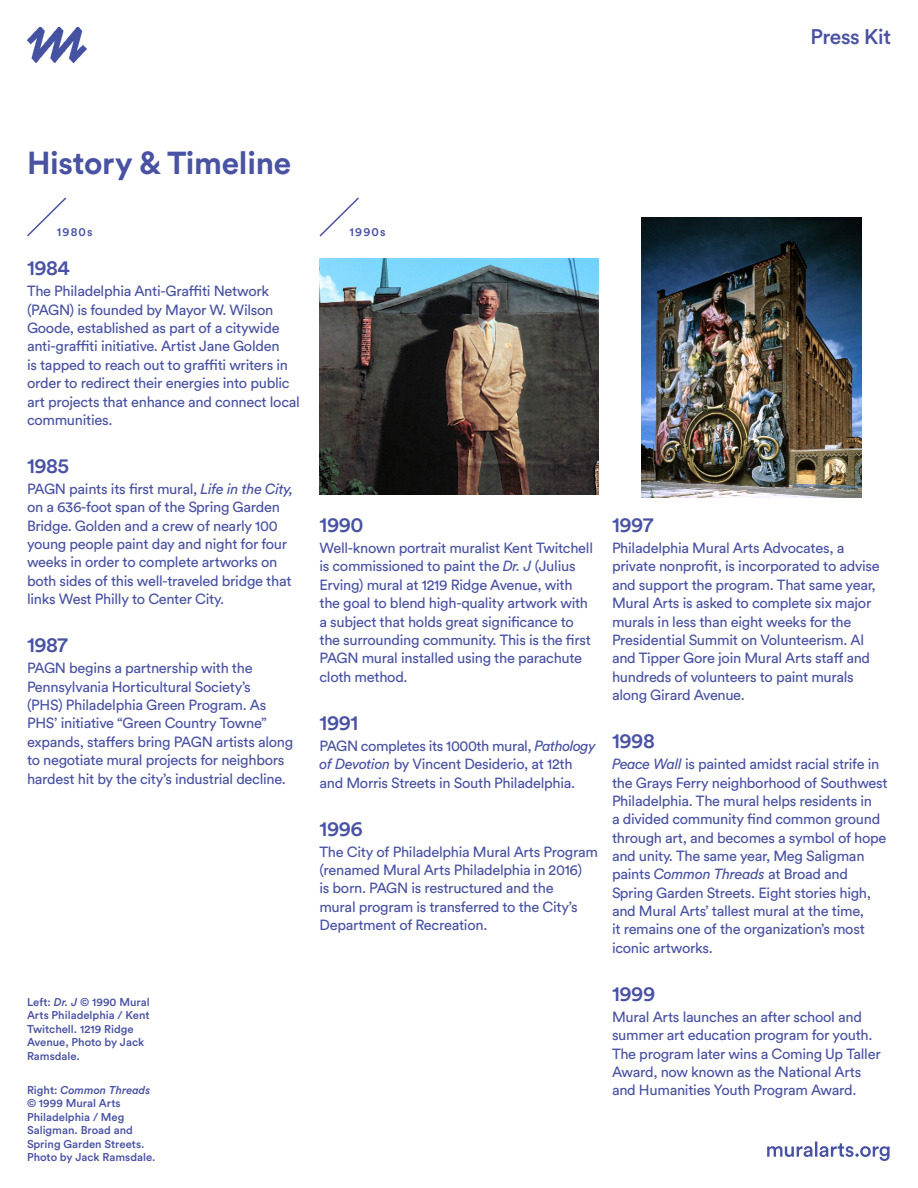
<style>
.page{position:relative;width:918px;height:1188px;background:#fff}
.page>*{position:absolute;margin:0;border:0;box-sizing:border-box;transform-origin:0 0}
.t1{font:700 31.5px "Circular Std";letter-spacing:-.01em;color:#4952a3}
.t2{font:500 21px "Circular Std";letter-spacing:-.02em;color:#4952a3}
.t3{font:14.7px/18.3px "Circular Std";letter-spacing:-.02em;color:#4952a3}
.t4{font:500 12px "Circular Std";letter-spacing:.1em;color:#4952a3}
.t5{font:500 11.25px/13.5px "Circular Std";color:#4952a3}
.s1{font-style:italic}
</style>
<div class="page">
<svg style="left:767px;top:1141px;width:123px;height:20px"></svg>
<img style="left:27px;top:27px;width:60px;height:36px">
<svg style="left:319px;top:197px;width:40px;height:40px"></svg>
<svg style="left:27px;top:197px;width:40px;height:40px"></svg>
<img style="left:320px;top:258px;width:278px;height:237px">
<img style="left:642px;top:217px;width:219px;height:280px">
<h2 class="t2" style="left:811px;top:23px;width:82px">Press Kit</h2>
<h1 class="t1" style="left:27px;top:143px;width:266px">History &amp; Timeline</h1>
<p class="t4" style="left:57px;top:224px;width:37px">1980s</p>
<p class="t4" style="left:349px;top:224px;width:38px">1990s</p>
<h2 class="t2" style="left:27px;top:255px;width:44px">1984</h2>
<p class="t3" style="left:27px;top:282px;width:274px">The Philadelphia Anti-Graffiti Network (PAGN) is founded by Mayor W. Wilson Goode, established as part of a citywide anti-graffiti initiative. Artist Jane Golden<br>is tapped to reach out to graffiti writers in order to redirect their energies into public art projects that enhance and connect local communities.</p>
<h2 class="t2" style="left:27px;top:452px;width:44px">1985</h2>
<p class="t3" style="left:27px;top:480px;width:268px">PAGN paints its first mural, <span class="s1">Life in the City, </span>on a 636-foot span of the Spring Garden Bridge. Golden and a crew of nearly 100 young people paint day and night for four weeks in order to complete artworks on both sides of this well-traveled bridge that links West Philly to Center City.</p>
<h2 class="t2" style="left:27px;top:632px;width:43px">1987</h2>
<p class="t3" style="left:27px;top:659px;width:268px">PAGN begins a partnership with the Pennsylvania Horticultural Society’s<br>(PHS) Philadelphia Green Program. As PHS’ initiative “Green Country Towne” expands, staffers bring PAGN artists along to negotiate mural projects for neighbors hardest hit by the city’s industrial decline.</p>
<h2 class="t2" style="left:320px;top:511px;width:46px">1990</h2>
<p class="t3" style="left:320px;top:539px;width:275px">Well-known portrait muralist Kent Twitchell is commissioned to paint the <span class="s1">Dr. J</span> (Julius Erving) mural at 1219 Ridge Avenue, with the goal to blend high-quality artwork with a subject that holds great significance to the surrounding community. This is the first PAGN mural installed using the parachute cloth method.</p>
<h2 class="t2" style="left:320px;top:709px;width:40px">1991</h2>
<p class="t3" style="left:320px;top:736px;width:278px">PAGN completes its 1000th mural, <span class="s1">Pathology of Devotion</span> by Vincent Desiderio, at 12th and Morris Streets in South Philadelphia.</p>
<h2 class="t2" style="left:320px;top:815px;width:45px">1996</h2>
<p class="t3" style="left:320px;top:842px;width:280px">The City of Philadelphia Mural Arts Program (renamed Mural Arts Philadelphia in 2016)<br>is born. PAGN is restructured and the<br>mural program is transferred to the City’s Department of Recreation.</p>
<p class="t5" style="left:27px;top:995px;width:124px">Left: <span class="s1">Dr. J</span> © 1990 Mural<br>Arts Philadelphia / Kent<br>Twitchell. 1219 Ridge<br>Avenue, Photo by Jack<br>Ramsdale.</p>
<p class="t5" style="left:27px;top:1083px;width:130px">Right: <span class="s1">Common Threads </span>© 1999 Mural Arts<br>Philadelphia / Meg<br>Saligman. Broad and<br>Spring Garden Streets.<br>Photo by Jack Ramsdale.</p>
<h2 class="t2" style="left:612px;top:511px;width:43px">1997</h2>
<p class="t3" style="left:612px;top:539px;width:269px">Philadelphia Mural Arts Advocates, a private nonprofit, is incorporated to advise and support the program. That same year, Mural Arts is asked to complete six major murals in less than eight weeks for the Presidential Summit on Volunteerism. Al and Tipper Gore join Mural Arts staff and hundreds of volunteers to paint murals along Girard Avenue.</p>
<h2 class="t2" style="left:612px;top:728px;width:44px">1998</h2>
<p class="t3" style="left:612px;top:755px;width:277px"><span class="s1">Peace Wall</span> is painted amidst racial strife in the Grays Ferry neighborhood of Southwest Philadelphia. The mural helps residents in<br>a divided community find common ground through art, and becomes a symbol of hope and unity. The same year, Meg Saligman paints <span class="s1">Common Threads</span> at Broad and Spring Garden Streets. Eight stories high, and Mural Arts’ tallest mural at the time,<br>it remains one of the organization’s most iconic artworks.</p>
<h2 class="t2" style="left:612px;top:980px;width:45px">1999</h2>
<p class="t3" style="left:612px;top:1007px;width:270px">Mural Arts launches an after school and summer art education program for youth.<br>The program later wins a Coming Up Taller Award, now known as the National Arts and Humanities Youth Program Award.</p>
</div>
